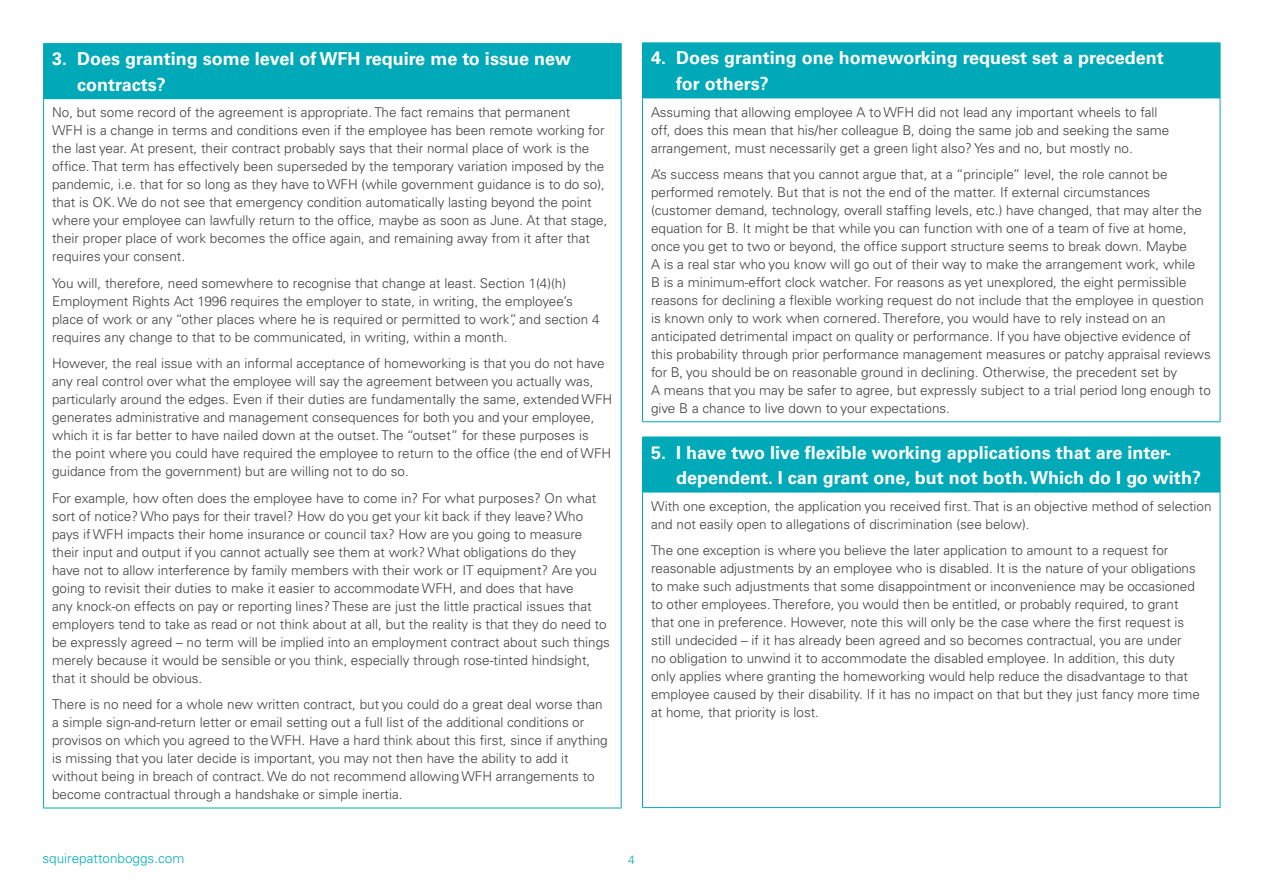
<style>
.page{position:relative;width:1263px;height:893px;background:#fff}
.page>*{position:absolute;margin:0;border:0;box-sizing:border-box;transform-origin:0 0}
.t1{font:700 18px/25.5px "Univers LTCYR 65";color:#fff}
.t2{font:300 13.5px/18px "Univers LTCYR 45";color:#414042}
.t3{font:300 13.5px "Univers LTCYR 45";color:#00afbc}
.t4{font:300 12px "Univers LTCYR 45";color:#00a9b7}
</style>
<div class="page">
<div style="left:44px;top:44px;width:577px;height:55px;background:#00a9b7"></div>
<hr style="left:43px;top:43px;width:30px;height:1px;background:#00a9b7">
<hr style="left:43px;top:44px;width:1px;height:55px;background:#00a9b7">
<hr style="left:73px;top:43px;width:548px;height:1px;background:#00a9b7">
<hr style="left:621px;top:44px;width:1px;height:55px;background:#00a9b7">
<hr style="left:43px;top:99px;width:1px;height:709px;background:#00a9b7">
<hr style="left:621px;top:99px;width:1px;height:709px;background:#00a9b7">
<hr style="left:43px;top:808px;width:30px;height:1px;background:#00a9b7">
<hr style="left:73px;top:808px;width:548px;height:1px;background:#00a9b7">
<div style="left:643px;top:44px;width:577px;height:54px;background:#00a9b7"></div>
<hr style="left:642px;top:43px;width:30px;height:1px;background:#00a9b7">
<hr style="left:642px;top:43px;width:1px;height:55px;background:#00a9b7">
<hr style="left:672px;top:43px;width:548px;height:1px;background:#00a9b7">
<hr style="left:1220px;top:43px;width:1px;height:55px;background:#00a9b7">
<hr style="left:642px;top:98px;width:1px;height:323px;background:#00a9b7">
<hr style="left:1220px;top:98px;width:1px;height:323px;background:#00a9b7">
<hr style="left:642px;top:421px;width:30px;height:1px;background:#00a9b7">
<hr style="left:672px;top:421px;width:548px;height:1px;background:#00a9b7">
<div style="left:643px;top:438px;width:577px;height:55px;background:#00a9b7"></div>
<hr style="left:642px;top:437px;width:30px;height:1px;background:#00a9b7">
<hr style="left:642px;top:437px;width:1px;height:56px;background:#00a9b7">
<hr style="left:672px;top:437px;width:548px;height:1px;background:#00a9b7">
<hr style="left:1220px;top:437px;width:1px;height:56px;background:#00a9b7">
<hr style="left:642px;top:493px;width:1px;height:314px;background:#00a9b7">
<hr style="left:1220px;top:493px;width:1px;height:314px;background:#00a9b7">
<hr style="left:642px;top:807px;width:30px;height:1px;background:#00a9b7">
<hr style="left:672px;top:807px;width:548px;height:1px;background:#00a9b7">
<h1 class="t1" style="left:77px;top:45px;width:495px;text-indent:-25px">3. Does granting some level of WFH require me to issue new contracts?</h1>
<p class="t2" style="left:52px;top:103px;width:557px">No, but some record of the agreement is appropriate. The fact remains that permanent<br>WFH is a change in terms and conditions even if the employee has been remote working for the last year. At present, their contract probably says that their normal place of work is the office. That term has effectively been superseded by the temporary variation imposed by the pandemic, i.e. that for so long as they have to WFH (while government guidance is to do so), that is OK. We do not see that emergency condition automatically lasting beyond the point where your employee can lawfully return to the office, maybe as soon as June. At that stage, their proper place of work becomes the office again, and remaining away from it after that requires your consent.</p>
<p class="t2" style="left:52px;top:274px;width:549px">You will, therefore, need somewhere to recognise that change at least. Section 1(4)(h)<br>Employment Rights Act 1996 requires the employer to state, in writing, the employee’s place of work or any “other places where he is required or permitted to work”, and section 4 requires any change to that to be communicated, in writing, within a month.</p>
<p class="t2" style="left:52px;top:354px;width:562px">However, the real issue with an informal acceptance of homeworking is that you do not have any real control over what the employee will say the agreement between you actually was, particularly around the edges. Even if their duties are fundamentally the same, extended WFH generates administrative and management consequences for both you and your employee, which it is far better to have nailed down at the outset. The “outset” for these purposes is<br>the point where you could have required the employee to return to the office (the end of WFH guidance from the government) but are willing not to do so.</p>
<p class="t2" style="left:52px;top:489px;width:559px">For example, how often does the employee have to come in? For what purposes? On what sort of notice? Who pays for their travel? How do you get your kit back if they leave? Who pays if WFH impacts their home insurance or council tax? How are you going to measure their input and output if you cannot actually see them at work? What obligations do they<br>have not to allow interference by family members with their work or IT equipment? Are you going to revisit their duties to make it easier to accommodate WFH, and does that have<br>any knock-on effects on pay or reporting lines? These are just the little practical issues that employers tend to take as read or not think about at all, but the reality is that they do need to be expressly agreed – no term will be implied into an employment contract about such things merely because it would be sensible or you think, especially through rose-tinted hindsight, that it should be obvious.</p>
<p class="t2" style="left:52px;top:695px;width:557px">There is no need for a whole new written contract, but you could do a great deal worse than a simple sign-and-return letter or email setting out a full list of the additional conditions or provisos on which you agreed to the WFH. Have a hard think about this first, since if anything is missing that you later decide is important, you may not then have the ability to add it without being in breach of contract. We do not recommend allowing WFH arrangements to become contractual through a handshake or simple inertia.</p>
<h1 class="t1" style="left:676px;top:44px;width:489px;text-indent:-25px">4. Does granting one homeworking request set a precedent for others?</h1>
<p class="t2" style="left:651px;top:103px;width:520px">Assuming that allowing employee A to WFH did not lead any important wheels to fall off, does this mean that his/her colleague B, doing the same job and seeking the same arrangement, must necessarily get a green light also? Yes and no, but mostly no.</p>
<p class="t2" style="left:651px;top:165px;width:561px">A’s success means that you cannot argue that, at a “principle” level, the role cannot be performed remotely. But that is not the end of the matter. If external circumstances (customer demand, technology, overall staffing levels, etc.) have changed, that may alter the equation for B. It might be that while you can function with one of a team of five at home, once you get to two or beyond, the office support structure seems to break down. Maybe<br>A is a real star who you know will go out of their way to make the arrangement work, while<br>B is a minimum-effort clock watcher. For reasons as yet unexplored, the eight permissible reasons for declining a flexible working request do not include that the employee in question is known only to work when cornered. Therefore, you would have to rely instead on an anticipated detrimental impact on quality or performance. If you have objective evidence of this probability through prior performance management measures or patchy appraisal reviews for B, you should be on reasonable ground in declining. Otherwise, the precedent set by<br>A means that you may be safer to agree, but expressly subject to a trial period long enough to give B a chance to live down to your expectations.</p>
<h1 class="t1" style="left:676px;top:438px;width:526px;text-indent:-25px">5. I have two live flexible working applications that are inter&shy;dependent. I can grant one, but not both. Which do I go with?</h1>
<p class="t2" style="left:651px;top:497px;width:562px">With one exception, the application you received first. That is an objective method of selection and not easily open to allegations of discrimination (see below).</p>
<p class="t2" style="left:651px;top:541px;width:550px">The one exception is where you believe the later application to amount to a request for reasonable adjustments by an employee who is disabled. It is the nature of your obligations to make such adjustments that some disappointment or inconvenience may be occasioned to other employees. Therefore, you would then be entitled, or probably required, to grant that one in preference. However, note this will only be the case where the first request is still undecided – if it has already been agreed and so becomes contractual, you are under no obligation to unwind it to accommodate the disabled employee. In addition, this duty only applies where granting the homeworking would help reduce the disadvantage to that employee caused by their disability. If it has no impact on that but they just fancy more time at home, that priority is lost.</p>
<p class="t3" style="left:43px;top:850px;width:143px">squirepattonboggs.com</p>
<p class="t4" style="left:628px;top:851px;width:8px">4</p>
</div>
